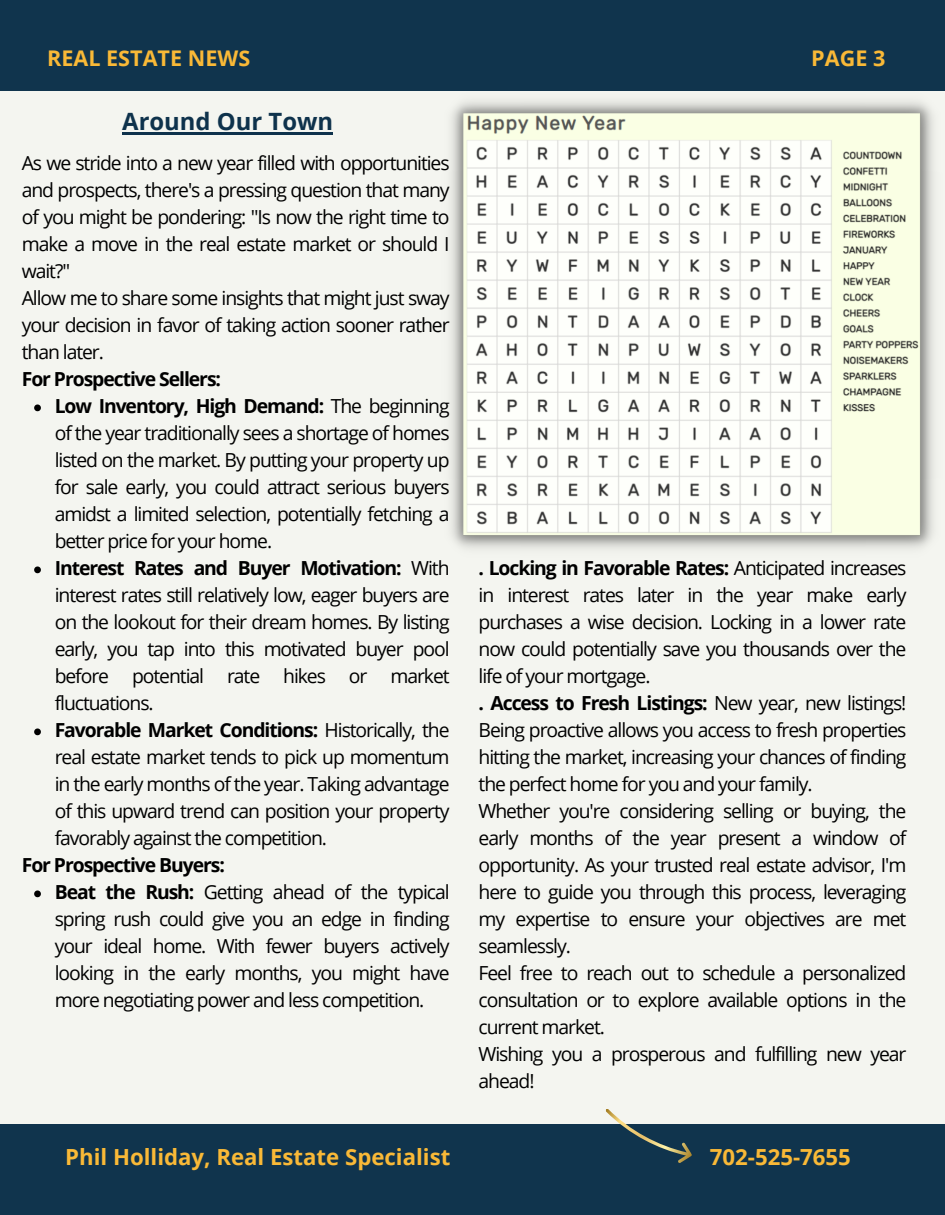
<style>
.page{position:relative;width:945px;height:1215px;background:#f4f5f0}
.page>*{position:absolute;margin:0;border:0;box-sizing:border-box;transform-origin:0 0}
.t1{font:700 23.85px "Open Sans";color:#0e324c}
.t2{font:700 22.2px "Open Sans";color:#f9b937}
.t3{font:700 21.6px "Open Sans";color:#f9b937}
.t4{font:19.35px/27px "Open Sans";letter-spacing:-.055em;color:#000;text-align:justify}
.t5{font:700 19.35px "Open Sans";letter-spacing:-.055em;color:#000}
.s1{font-weight:700}
</style>
<div class="page">
<div style="left:0;top:0;width:945px;height:91px;background:#0e324c"></div>
<div style="left:0;top:1124px;width:945px;height:91px;background:#0e324c"></div>
<svg style="left:606px;top:1109px;width:86px;height:54px"></svg>
<img style="left:451px;top:101px;width:483px;height:448px">
<svg style="left:34px;top:404px;width:7px;height:7px"></svg>
<svg style="left:34px;top:566px;width:7px;height:7px"></svg>
<svg style="left:34px;top:728px;width:7px;height:7px"></svg>
<svg style="left:34px;top:890px;width:7px;height:7px"></svg>
<hr style="left:122px;top:132px;width:211px;height:3px;background:#0e324c">
<p class="t3" style="left:47px;top:43px;width:205px">REAL ESTATE NEWS</p>
<p class="t3" style="left:811px;top:43px;width:76px">PAGE 3</p>
<p class="t1" style="left:122px;top:105px;width:212px">Around Our Town</p>
<p class="t4" style="left:22px;top:149px;width:429px">As we stride into a new year filled with opportunities and prospects, there's a pressing question that many of you might be pondering: "Is now the right time to make a move in the real estate market or should I wait?"</p>
<p class="t4" style="left:22px;top:284px;width:429px">Allow me to share some insights that might just sway your decision in favor of taking action sooner rather than later.</p>
<p class="t5" style="left:22px;top:366px;width:201px">For Prospective Sellers:</p>
<p class="t4" style="left:55px;top:392px;width:396px"><span class="s1">Low Inventory, High Demand:</span> The beginning of the year traditionally sees a shortage of homes listed on the market. By putting your property up for sale early, you could attract serious buyers amidst a limited selection, potentially fetching a better price for your home.</p>
<p class="t4" style="left:55px;top:554px;width:396px"><span class="s1">Interest Rates and Buyer Motivation:</span> With interest rates still relatively low, eager buyers are on the lookout for their dream homes. By listing early, you tap into this motivated buyer pool before potential rate hikes or market fluctuations.</p>
<p class="t4" style="left:55px;top:716px;width:396px"><span class="s1">Favorable Market Conditions:</span> Historically, the real estate market tends to pick up momentum in the early months of the year. Taking advantage of this upward trend can position your property favorably against the competition.</p>
<p class="t5" style="left:22px;top:852px;width:205px">For Prospective Buyers:</p>
<p class="t4" style="left:55px;top:878px;width:396px"><span class="s1">Beat the Rush:</span> Getting ahead of the typical spring rush could give you an edge in finding your ideal home. With fewer buyers actively looking in the early months, you might have more negotiating power and less competition.</p>
<p class="t4" style="left:479px;top:554px;width:429px"><span class="s1">. Locking in Favorable Rates:</span> Anticipated increases in interest rates later in the year make early purchases a wise decision. Locking in a lower rate now could potentially save you thousands over the life of your mortgage.</p>
<p class="t4" style="left:479px;top:689px;width:429px"><span class="s1">. Access to Fresh Listings:</span> New year, new listings!<br>Being proactive allows you access to fresh properties hitting the market, increasing your chances of finding the perfect home for you and your family.</p>
<p class="t4" style="left:479px;top:797px;width:429px">Whether you're considering selling or buying, the early months of the year present a window of opportunity. As your trusted real estate advisor, I'm here to guide you through this process, leveraging my expertise to ensure your objectives are met seamlessly.</p>
<p class="t4" style="left:479px;top:959px;width:429px">Feel free to reach out to schedule a personalized consultation or to explore available options in the current market.</p>
<p class="t4" style="left:479px;top:1040px;width:429px">Wishing you a prosperous and fulfilling new year ahead!</p>
<p class="t2" style="left:65px;top:1142px;width:387px">Phil Holliday, Real Estate Specialist</p>
<p class="t2" style="left:710px;top:1142px;width:142px">702-525-7655</p>
</div>
